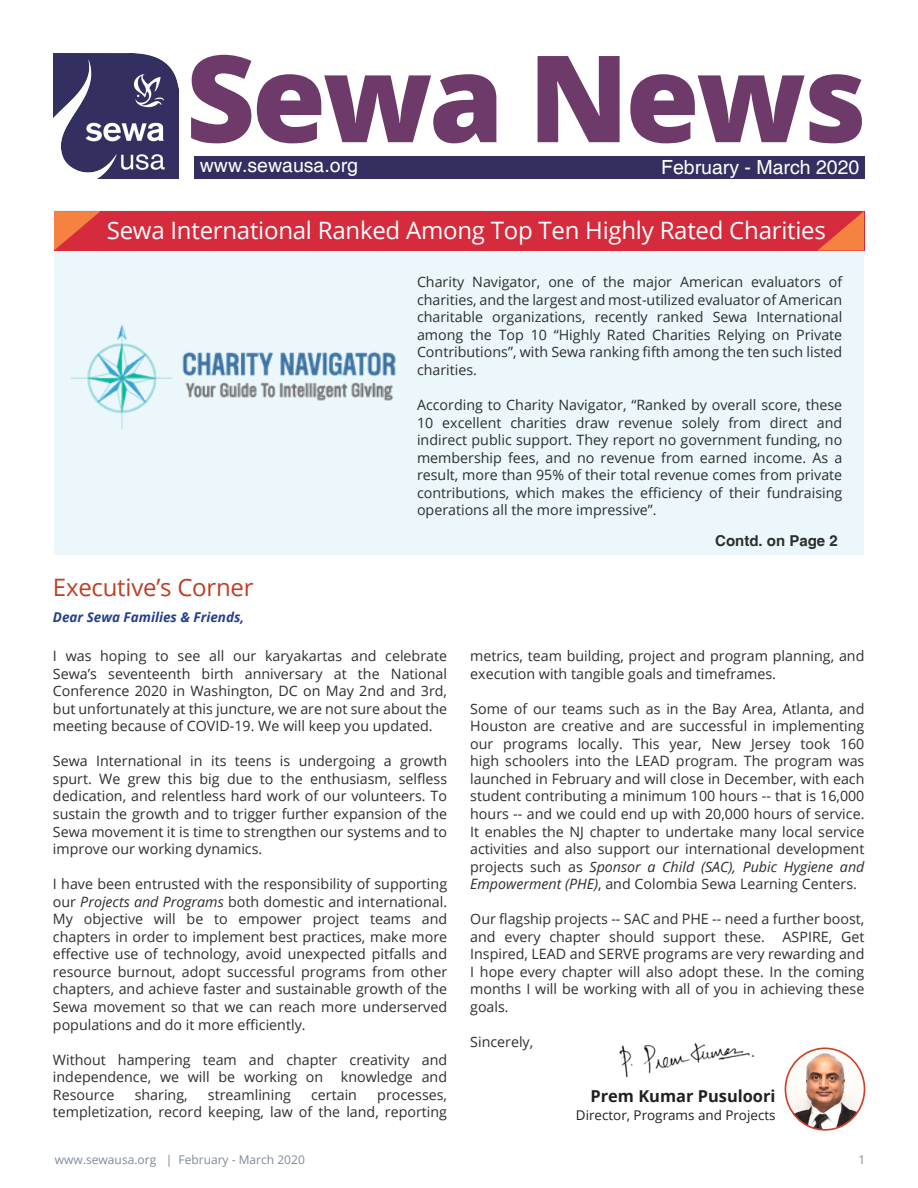
<style>
.page{position:relative;width:918px;height:1188px;background:#fff}
.page>*{position:absolute;margin:0;border:0;box-sizing:border-box;transform-origin:0 0}
.t1{font:800 120.6px "Open Sans";letter-spacing:-.03em;color:#6d3a6a}
.t2{font:24px "Open Sans";letter-spacing:-.01em;color:#fff}
.t3{font:24px "Open Sans";letter-spacing:-.01em;color:#bf3e26}
.t4{font:19.5px "Helvetica";color:#fff}
.t5{font:700 16.35px "Open Sans";color:#231f20}
.t6{font:700 15px "Helvetica";color:#2d2e2e}
.t7{font:14.25px/17.5px "Open Sans";color:#2d2e2e;text-align:justify}
.t8{font:13.5px "Open Sans";color:#231f20}
.t9{font:italic 700 13.5px "Open Sans";color:#253f8e}
.t10{font:12px "Open Sans";color:#7e8a98}
.s1{font-style:italic}
</style>
<div class="page">
<div style="left:54px;top:211px;width:810px;height:344px;background:#ebf7fa"></div>
<div style="left:54px;top:211px;width:810px;height:39px;background:#d62b3d"></div>
<svg style="left:54px;top:211px;width:47px;height:40px"></svg>
<svg style="left:818px;top:211px;width:46px;height:39px"></svg>
<img style="left:54px;top:54px;width:125px;height:124px">
<img style="left:785px;top:1048px;width:79px;height:80px">
<div style="left:785px;top:1048px;width:80px;height:83px;border:2px solid #cb422a;border-radius:50%"></div>
<div style="left:194px;top:156px;width:670px;height:22px;background:#332f61"></div>
<img style="left:71px;top:324px;width:325px;height:106px">
<img style="left:619px;top:1043px;width:136px;height:35px">
<p class="t1" style="left:186px;top:7px;width:682px">Sewa News</p>
<p class="t4" style="left:200px;top:154px;width:160px">www.sewausa.org</p>
<p class="t4" style="left:661px;top:156px;width:200px">February - March 2020</p>
<p class="t2" style="left:107px;top:214px;width:721px">Sewa International Ranked Among Top Ten Highly Rated Charities</p>
<p class="t7" style="left:417px;top:273px;width:427px">Charity Navigator, one of the major American evaluators of charities, and the largest and most-utilized evaluator of American charitable organizations, recently ranked Sewa International among the Top 10 “Highly Rated Charities Relying on Private Contributions”, with Sewa ranking fifth among the ten such listed charities.</p>
<p class="t7" style="left:417px;top:396px;width:427px">According to Charity Navigator, “Ranked by overall score, these 10 excellent charities draw revenue solely from direct and indirect public support. They report no government funding, no membership fees, and no revenue from earned income. As a result, more than 95% of their total revenue comes from private contributions, which makes the efficiency of their fundraising operations all the more impressive”.</p>
<p class="t3" style="left:53px;top:571px;width:202px">Executive’s Corner</p>
<p class="t9" style="left:53px;top:607px;width:193px">Dear Sewa Families &amp; Friends,</p>
<p class="t7" style="left:53px;top:647px;width:396px">I was hoping to see all our karyakartas and celebrate Sewa’s seventeenth birth anniversary at the National Conference 2020 in Washington, DC on May 2nd and 3rd, but unfortunately at this juncture, we are not sure about the meeting because of COVID-19. We will keep you updated.</p>
<p class="t7" style="left:53px;top:752px;width:396px">Sewa International in its teens is undergoing a growth spurt. We grew this big due to the enthusiasm, selfless dedication, and relentless hard work of our volunteers. To sustain the growth and to trigger further expansion of the Sewa movement it is time to strengthen our systems and to improve our working dynamics.</p>
<p class="t7" style="left:53px;top:875px;width:396px">I have been entrusted with the responsibility of supporting our <span class="s1">Projects and Programs</span> both domestic and international.<br>My objective will be to empower project teams and chapters in order to implement best practices, make more effective use of technology, avoid unexpected pitfalls and resource burnout, adopt successful programs from other chapters, and achieve faster and sustainable growth of the Sewa movement so that we can reach more underserved populations and do it more efficiently.</p>
<p class="t7" style="left:53px;top:1050px;width:396px">Without hampering team and chapter creativity and independence, we will be working on knowledge and Resource</p>
<p class="t7" style="left:135px;top:1085px;width:54px">sharing,</p>
<p class="t7" style="left:208px;top:1085px;width:84px">streamlining</p>
<p class="t7" style="left:311px;top:1085px;width:47px">certain</p>
<p class="t7" style="left:53px;top:1085px;width:396px;text-align:right">processes,<br>templetization, record keeping, law of the land, reporting</p>
<p class="t6" style="left:715px;top:531px;width:124px">Contd. on Page 2</p>
<p class="t7" style="left:470px;top:647px;width:396px">metrics, team building, project and program planning, and execution with tangible goals and timeframes.</p>
<p class="t7" style="left:470px;top:699px;width:396px">Some of our teams such as in the Bay Area, Atlanta, and Houston are creative and are successful in implementing our programs locally. This year, New Jersey took 160 high schoolers into the LEAD program. The program was launched in February and will close in December, with each student contributing a minimum 100 hours -- that is 16,000 hours -- and we could end up with 20,000 hours of service.<br>It enables the NJ chapter to undertake many local service activities and also support our international development projects such as <span class="s1">Sponsor a Child (SAC), Pubic Hygiene and Empowerment (PHE)</span>, and Colombia Sewa Learning Centers.</p>
<p class="t7" style="left:470px;top:910px;width:396px">Our flagship projects -- SAC and PHE -- need a further boost, and every chapter should support these. ASPIRE, Get Inspired, LEAD and SERVE programs are very rewarding and I hope every chapter will also adopt these. In the coming months I will be working with all of you in achieving these goals.</p>
<p class="t7" style="left:470px;top:1033px;width:65px">Sincerely,</p>
<p class="t5" style="left:591px;top:1084px;width:187px">Prem Kumar Pusuloori</p>
<p class="t8" style="left:576px;top:1106px;width:201px">Director, Programs and Projects</p>
<p class="t10" style="left:55px;top:1151px;width:251px">www.sewausa.org | February - March 2020</p>
<p class="t10" style="left:859px;top:1151px;width:8px">1</p>
</div>
